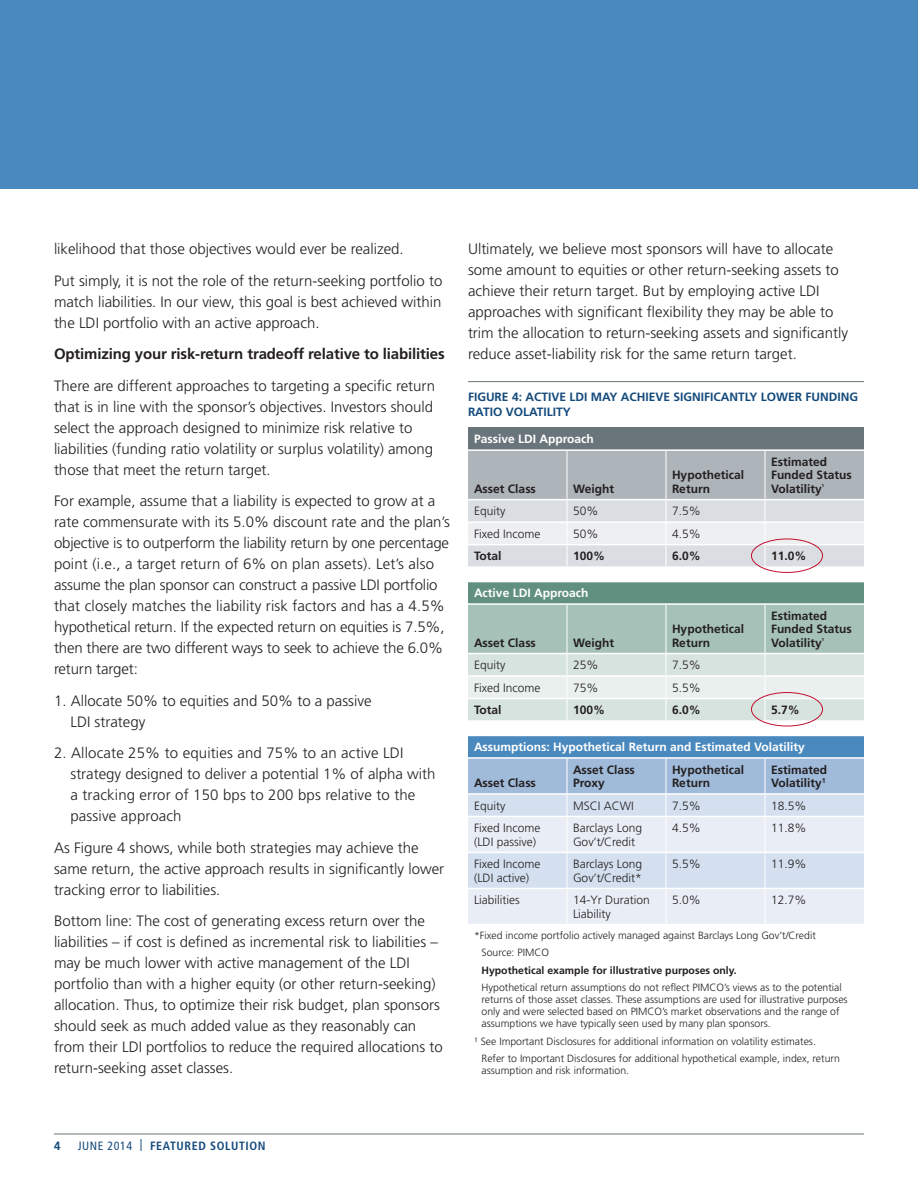
<style>
.page{position:relative;width:918px;height:1188px;background:#fff}
.page>*{position:absolute;margin:0;border:0;box-sizing:border-box;transform-origin:0 0}
.t1{font:300 15px/21px "Frutiger LT Std";color:#231f20}
.t2{font:700 15px "Frutiger LT Std";letter-spacing:-.01em;color:#231f20}
.t3{font:300 12px/13.5px "Frutiger LT Std";color:#231f20}
.t4{font:700 12px/13.5px "Frutiger LT Std";color:#231f20}
.t5{font:700 12px "Frutiger LT Std";color:#fff}
.t6{font:700 12px/15px "Frutiger LT Std";color:#144a7c}
.t7{font:700 condensed 12px "Frutiger LT Std";letter-spacing:.05em;color:#144a7c}
.t8{font:700 12px "Frutiger LT Std";color:#144a7c;scale:.95 1}
.t9{font:300 10.5px/12px "Frutiger LT Std";color:#231f20}
.t10{font:700 10.5px "Frutiger LT Std";color:#231f20}
.s1{font-weight:400}
</style>
<div class="page">
<div style="left:0;top:0;width:918px;height:189px;background:#4a89be"></div>
<hr style="left:54px;top:1134px;width:810px;height:1px;background:#6a747b">
<hr style="left:468px;top:381px;width:396px;height:1px;background:#6a747b">
<div style="left:468px;top:428px;width:396px;height:22px;background:#6a747b"></div>
<div style="left:468px;top:582px;width:396px;height:22px;background:#619080"></div>
<div style="left:468px;top:735px;width:396px;height:23px;background:#4a89be"></div>
<hr style="left:468px;top:449px;width:99px;height:2px;background:#fff">
<hr style="left:567px;top:449px;width:99px;height:2px;background:#fff">
<hr style="left:666px;top:449px;width:99px;height:2px;background:#fff">
<hr style="left:765px;top:449px;width:99px;height:2px;background:#fff">
<hr style="left:468px;top:603px;width:99px;height:2px;background:#fff">
<hr style="left:567px;top:603px;width:99px;height:2px;background:#fff">
<hr style="left:666px;top:603px;width:99px;height:2px;background:#fff">
<hr style="left:765px;top:603px;width:99px;height:2px;background:#fff">
<hr style="left:468px;top:735px;width:99px;height:1px;background:#fff">
<hr style="left:567px;top:735px;width:99px;height:1px;background:#fff">
<hr style="left:666px;top:735px;width:99px;height:1px;background:#fff">
<hr style="left:765px;top:735px;width:99px;height:1px;background:#fff">
<hr style="left:468px;top:757px;width:99px;height:2px;background:#fff">
<hr style="left:567px;top:757px;width:99px;height:2px;background:#fff">
<hr style="left:666px;top:757px;width:99px;height:2px;background:#fff">
<hr style="left:765px;top:757px;width:99px;height:2px;background:#fff">
<svg style="left:468px;top:451px;width:396px;height:122px;background:#ced2d7"></svg>
<svg style="left:468px;top:604px;width:396px;height:123px;background:#cadad4"></svg>
<svg style="left:468px;top:758px;width:396px;height:166px;background:#d3dfee"></svg>
<hr style="left:567px;top:817px;width:1px;height:35px;background:#fff">
<hr style="left:666px;top:817px;width:1px;height:35px;background:#fff">
<hr style="left:765px;top:817px;width:1px;height:35px;background:#fff">
<hr style="left:567px;top:853px;width:1px;height:35px;background:#fff">
<hr style="left:666px;top:853px;width:1px;height:35px;background:#fff">
<hr style="left:765px;top:853px;width:1px;height:35px;background:#fff">
<hr style="left:567px;top:889px;width:1px;height:35px;background:#fff">
<hr style="left:666px;top:889px;width:1px;height:35px;background:#fff">
<hr style="left:765px;top:889px;width:1px;height:35px;background:#fff">
<div style="left:751px;top:539px;width:72px;height:34px;border:1px solid #c3102f;border-radius:50%"></div>
<div style="left:751px;top:692px;width:72px;height:34px;border:1px solid #c3102f;border-radius:50%"></div>
<p class="t1" style="left:54px;top:234px;width:390px;line-height:31.5px">likelihood that those objectives would ever be realized.<br>Put simply, it is not the role of the return-seeking portfolio to</p>
<p class="t1" style="left:54px;top:291px;width:389px">match liabilities. In our view, this goal is best achieved within the LDI portfolio with an active approach.</p>
<p class="t2" style="left:54px;top:345px;width:392px">Optimizing your risk-return tradeoff relative to liabilities</p>
<p class="t1" style="left:54px;top:375px;width:383px">There are different approaches to targeting a specific return that is in line with the sponsor’s objectives. Investors should select the approach designed to minimize risk relative to liabilities (funding ratio volatility or surplus volatility) among those that meet the return target.</p>
<p class="t1" style="left:54px;top:491px;width:397px">For example, assume that a liability is expected to grow at a rate commensurate with its 5.0% discount rate and the plan’s objective is to outperform the liability return by one percentage point (i.e., a target return of 6% on plan assets). Let’s also assume the plan sponsor can construct a passive LDI portfolio that closely matches the liability risk factors and has a 4.5% hypothetical return. If the expected return on equities is 7.5%, then there are two different ways to seek to achieve the 6.0% return target:</p>
<p class="t1" style="left:70px;top:690px;width:303px;text-indent:-16px">1. Allocate 50% to equities and 50% to a passive<br>LDI strategy</p>
<p class="t1" style="left:70px;top:743px;width:367px;text-indent:-16px">2. Allocate 25% to equities and 75% to an active LDI strategy designed to deliver a potential 1% of alpha with a tracking error of 150 bps to 200 bps relative to the passive approach</p>
<p class="t1" style="left:54px;top:837px;width:392px">As Figure 4 shows, while both strategies may achieve the same return, the active approach results in significantly lower tracking error to liabilities.</p>
<p class="t1" style="left:54px;top:911px;width:390px">Bottom line: The cost of generating excess return over the liabilities – if cost is defined as incremental risk to liabilities – may be much lower with active management of the LDI portfolio than with a higher equity (or other return-seeking) allocation. Thus, to optimize their risk budget, plan sponsors should seek as much added value as they reasonably can from their LDI portfolios to reduce the required allocations to return-seeking asset classes.</p>
<p class="t1" style="left:468px;top:239px;width:382px">Ultimately, we believe most sponsors will have to allocate some amount to equities or other return-seeking assets to achieve their return target. But by employing active LDI approaches with significant flexibility they may be able to trim the allocation to return-seeking assets and significantly reduce asset-liability risk for the same return target.</p>
<p class="t6" style="left:468px;top:390px;width:392px">FIGURE 4: ACTIVE LDI MAY ACHIEVE SIGNIFICANTLY LOWER FUNDING<br>RATIO VOLATILITY</p>
<p class="t5" style="left:474px;top:432px;width:121px">Passive LDI Approach</p>
<p class="t4" style="left:474px;top:482px;width:63px">Asset Class</p>
<p class="t4" style="left:573px;top:482px;width:43px">Weight</p>
<p class="t4" style="left:771px;top:455px;width:82px">Estimated<br>Funded Status<br>Volatility<sup>¹</sup></p>
<p class="t4" style="left:672px;top:469px;width:74px">Hypothetical<br>Return</p>
<p class="t3" style="left:474px;top:505px;width:33px">Equity</p>
<p class="t3" style="left:573px;top:505px;width:27px">50%</p>
<p class="t3" style="left:672px;top:505px;width:30px">7.5%</p>
<p class="t3" style="left:474px;top:527px;width:68px">Fixed Income</p>
<p class="t3" style="left:573px;top:527px;width:27px">50%</p>
<p class="t3" style="left:672px;top:527px;width:30px">4.5%</p>
<p class="t4" style="left:474px;top:550px;width:29px">Total</p>
<p class="t4" style="left:573px;top:550px;width:34px">100%</p>
<p class="t4" style="left:672px;top:550px;width:30px">6.0%</p>
<p class="t4" style="left:771px;top:550px;width:37px">11.0%</p>
<p class="t5" style="left:474px;top:586px;width:116px">Active LDI Approach</p>
<p class="t4" style="left:474px;top:636px;width:63px">Asset Class</p>
<p class="t4" style="left:573px;top:636px;width:43px">Weight</p>
<p class="t4" style="left:771px;top:609px;width:82px">Estimated<br>Funded Status<br>Volatility<sup>¹</sup></p>
<p class="t4" style="left:672px;top:622px;width:74px">Hypothetical<br>Return</p>
<p class="t3" style="left:474px;top:659px;width:33px">Equity</p>
<p class="t3" style="left:573px;top:659px;width:27px">25%</p>
<p class="t3" style="left:672px;top:659px;width:30px">7.5%</p>
<p class="t3" style="left:474px;top:681px;width:68px">Fixed Income</p>
<p class="t3" style="left:573px;top:681px;width:27px">75%</p>
<p class="t3" style="left:672px;top:681px;width:30px">5.5%</p>
<p class="t4" style="left:474px;top:703px;width:29px">Total</p>
<p class="t4" style="left:573px;top:703px;width:34px">100%</p>
<p class="t4" style="left:672px;top:703px;width:30px">6.0%</p>
<p class="t4" style="left:771px;top:703px;width:30px">5.7%</p>
<p class="t5" style="left:474px;top:740px;width:332px">Assumptions: Hypothetical Return and Estimated Volatility</p>
<p class="t4" style="left:474px;top:776px;width:63px">Asset Class</p>
<p class="t4" style="left:573px;top:763px;width:63px">Asset Class<br>Proxy</p>
<p class="t4" style="left:672px;top:763px;width:74px">Hypothetical<br>Return</p>
<p class="t4" style="left:771px;top:763px;width:58px">Estimated<br>Volatility<sup>1</sup></p>
<p class="t3" style="left:474px;top:799px;width:33px">Equity</p>
<p class="t3" style="left:573px;top:799px;width:62px">MSCI ACWI</p>
<p class="t3" style="left:672px;top:799px;width:30px">7.5%</p>
<p class="t3" style="left:771px;top:799px;width:37px">18.5%</p>
<p class="t3" style="left:474px;top:821px;width:68px">Fixed Income (LDI passive)</p>
<p class="t3" style="left:573px;top:821px;width:71px">Barclays Long<br>Gov’t/Credit</p>
<p class="t3" style="left:672px;top:821px;width:30px">4.5%</p>
<p class="t3" style="left:771px;top:821px;width:37px">11.8%</p>
<p class="t3" style="left:474px;top:857px;width:68px">Fixed Income (LDI active)</p>
<p class="t3" style="left:573px;top:857px;width:71px">Barclays Long<br>Gov’t/Credit*</p>
<p class="t3" style="left:672px;top:857px;width:30px">5.5%</p>
<p class="t3" style="left:771px;top:857px;width:37px">11.9%</p>
<p class="t3" style="left:474px;top:893px;width:47px">Liabilities</p>
<p class="t3" style="left:573px;top:893px;width:78px">14-Yr Duration<br>Liability</p>
<p class="t3" style="left:672px;top:893px;width:30px">5.0%</p>
<p class="t3" style="left:771px;top:893px;width:37px">12.7%</p>
<p class="t9" style="left:481px;top:927px;width:336px;line-height:17.4px;text-indent:-7px">*Fixed income portfolio actively managed against Barclays Long Gov’t/Credit<br>Source: PIMCO</p>
<p class="t10" style="left:481px;top:964px;width:257px">Hypothetical example for illustrative purposes only.</p>
<p class="t9" style="left:481px;top:982px;width:368px">Hypothetical return assumptions do not reflect PIMCO’s views as to the potential returns of those asset classes. These assumptions are used for illustrative purposes only and were selected based on PIMCO’s market observations and the range of assumptions we have typically seen used by many plan sponsors.</p>
<p class="t9" style="left:481px;top:1033px;width:360px;line-height:17.4px;text-indent:-7px">¹ See Important Disclosures for additional information on volatility estimates.<br>Refer to Important Disclosures for additional hypothetical example, index, return</p>
<p class="t9" style="left:481px;top:1065px;width:149px">assumption and risk information.</p>
<p class="t8" style="left:54px;top:1139px;width:8px">4</p>
<p class="t7" style="left:78px;top:1138px;width:189px"><span class="s1">JUNE 2014 |</span> FEATURED SOLUTION</p>
</div>
